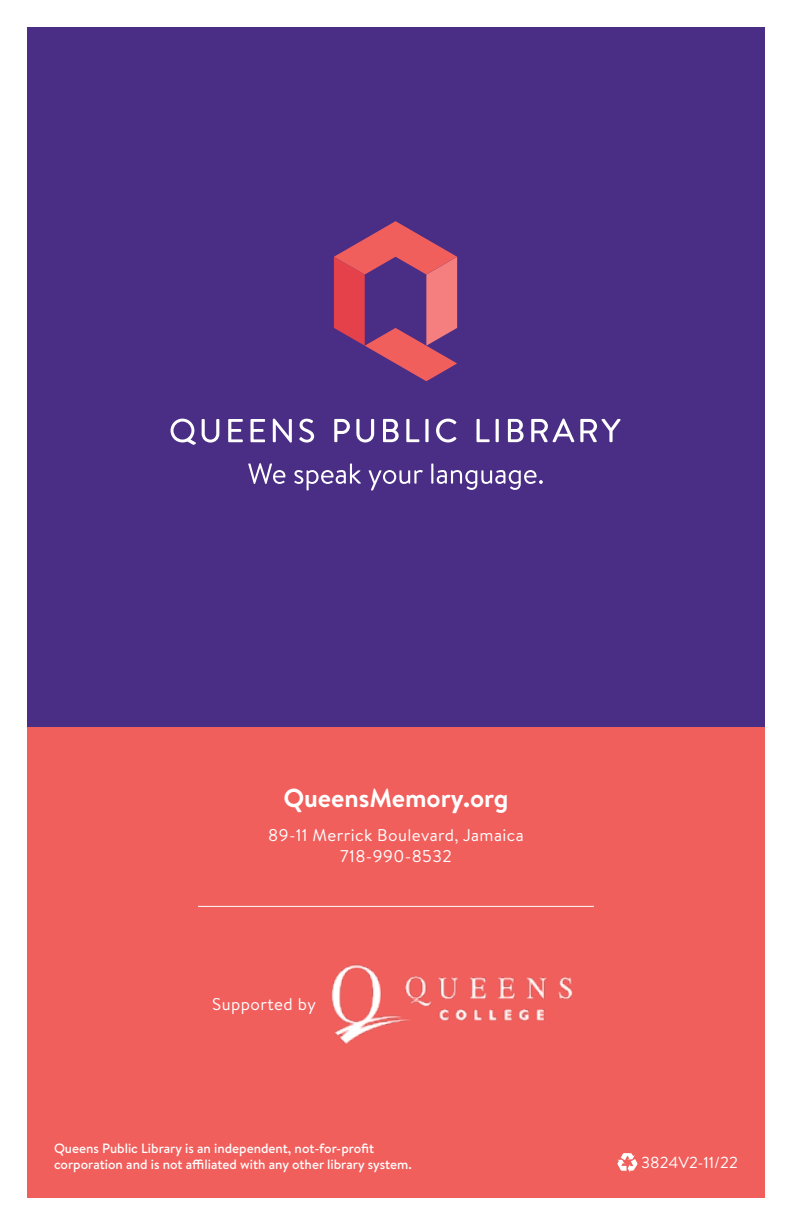
<style>
.page{position:relative;width:792px;height:1224px;background:#fff}
.page>*{position:absolute;margin:0;border:0;box-sizing:border-box;transform-origin:0 0}
.t1{font:700 26px "Brandon Text";color:#fff}
.t2{font:17px/20.4px "Brandon Text";letter-spacing:.025em;color:#fff;text-align:center}
.t3{font:16px "Brandon Text";color:#fff}
.t4{font:500 13.6px/16.2px "Brandon Text";color:#fff}
</style>
<div class="page">
<div style="left:27px;top:28px;width:738px;height:699px;background:#4a2d84"></div>
<div style="left:27px;top:727px;width:738px;height:471px;background:#f15f5c"></div>
<svg style="left:617px;top:1153px;width:20px;height:19px"></svg>
<hr style="left:198px;top:906px;width:396px;height:1px;background:#fff">
<svg style="left:248px;top:463px;width:37px;height:21px"></svg>
<svg style="left:294px;top:464px;width:67px;height:26px"></svg>
<svg style="left:369px;top:470px;width:54px;height:20px"></svg>
<hr style="left:431px;top:464px;width:2px;height:20px;background:#fff">
<svg style="left:437px;top:470px;width:106px;height:20px"></svg>
<svg style="left:334px;top:221px;width:123px;height:160px"></svg>
<svg style="left:334px;top:419px;width:16px;height:23px"></svg>
<svg style="left:356px;top:419px;width:18px;height:23px"></svg>
<svg style="left:383px;top:419px;width:16px;height:23px"></svg>
<svg style="left:406px;top:419px;width:13px;height:23px"></svg>
<svg style="left:425px;top:419px;width:4px;height:23px"></svg>
<svg style="left:436px;top:419px;width:20px;height:23px"></svg>
<svg style="left:477px;top:419px;width:13px;height:23px"></svg>
<hr style="left:496px;top:419px;width:3px;height:23px;background:#fff">
<svg style="left:508px;top:419px;width:16px;height:23px"></svg>
<svg style="left:531px;top:419px;width:43px;height:23px"></svg>
<svg style="left:580px;top:419px;width:41px;height:23px"></svg>
<svg style="left:202px;top:419px;width:17px;height:24px"></svg>
<svg style="left:228px;top:419px;width:15px;height:23px"></svg>
<svg style="left:250px;top:419px;width:15px;height:23px"></svg>
<svg style="left:273px;top:419px;width:19px;height:24px"></svg>
<svg style="left:299px;top:419px;width:15px;height:24px"></svg>
<svg style="left:171px;top:419px;width:25px;height:26px"></svg>
<img style="left:332px;top:964px;width:241px;height:80px">
<h1 class="t1" style="left:283px;top:780px;width:227px">QueensMemory.org</h1>
<p class="t2" style="left:268px;top:825px;width:257px">89-11 Merrick Boulevard, Jamaica<br>718-990-8532</p>
<p class="t2" style="left:212px;top:994px;width:105px">Supported by</p>
<p class="t4" style="left:54px;top:1140px;width:359px">Queens Public Library is an independent, not-for-profit corporation and is not affiliated with any other library system.</p>
<p class="t3" style="left:641px;top:1152px;width:98px">3824V2-11/22</p>
</div>
